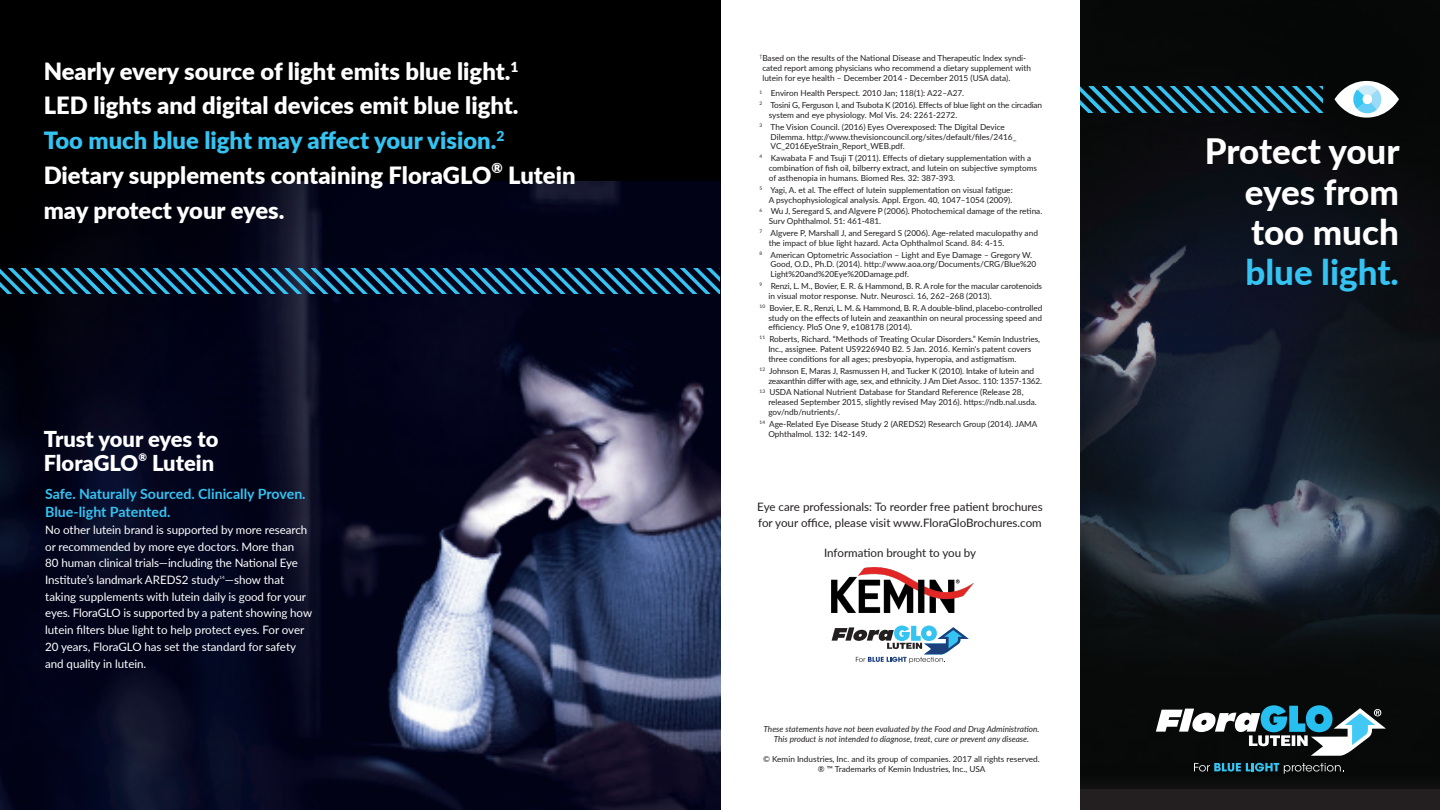
<style>
.page{position:relative;width:1440px;height:810px;background:#fff}
.page>*{position:absolute;margin:0;border:0;box-sizing:border-box;transform-origin:0 0}
.t1{font:800 35px/40.4px "Lato";color:#fff}
.t2{font:800 35px "Lato";color:#35c3f2}
.t3{font:900 23.75px/34.9px "Lato";color:#fff}
.t4{font:900 23.75px "Lato";color:#35c3f2}
.t5{font:900 21.88px/24.5px "Lato";color:#fff}
.t6{font:700 14.12px "Lato";color:#35c3f2}
.t7{font:900 13.88px "Lato";color:#fff}
.t8{font:11.62px/16.8px "Lato";letter-spacing:-.005em;color:#fff}
.t9{font:11.62px/16.8px "Lato";color:#231f20}
.t10{font:900 10.5px "Lato";color:#fff}
.t11{font:8.25px/9.9px "Lato";color:#231f20}
.t12{font:8.25px/9.9px "Lato";letter-spacing:-.02em;color:#231f20}
.t13{font:italic 8.25px "Lato";color:#231f20}
.t14{font:4.5px "Lato";color:#fff}
</style>
<div class="page">
<div style="left:1080px;top:0;width:360px;height:810px;background:#231f20"></div>
<img style="left:1080px;top:0;width:360px;height:788px">
<div style="left:0;top:0;width:720px;height:810px;background:#000"></div>
<img style="left:0;top:181px;width:720px;height:629px">
<svg style="left:1194px;top:763px;width:150px;height:11px;background:#27434c"></svg>
<svg style="left:1335px;top:81px;width:64px;height:37px"></svg>
<svg style="left:1348px;top:80px;width:39px;height:39px;background:#aacad5"></svg>
<svg style="left:832px;top:626px;width:137px;height:37px"></svg>
<svg style="left:1156px;top:705px;width:230px;height:51px;background:#4b6268"></svg>
<svg style="left:1080px;top:86px;width:243px;height:26px;background:#184d5f"></svg>
<svg style="left:0;top:268px;width:720px;height:26px;background:#164a68"></svg>
<img style="left:832px;top:568px;width:142px;height:44px">
<p class="t3" style="left:44px;top:52px;width:476px">Nearly every source of light emits blue light.<sup>1<br></sup>LED lights and digital devices emit blue light.</p>
<p class="t4" style="left:44px;top:123px;width:462px">Too much blue light may affect your vision.<sup>2</sup></p>
<p class="t3" style="left:44px;top:157px;width:449px">Dietary supplements containing FloraGLO</p>
<p class="t7" style="left:491px;top:158px;width:13px">®</p>
<p class="t3" style="left:508px;top:157px;width:69px">Lutein</p>
<p class="t3" style="left:44px;top:192px;width:242px">may protect your eyes.</p>
<p class="t5" style="left:44px;top:425px;width:176px">Trust your eyes to<br>FloraGLO</p>
<p class="t10" style="left:138px;top:449px;width:10px">®</p>
<p class="t5" style="left:152px;top:450px;width:64px">Lutein</p>
<p class="t6" style="left:45px;top:483px;width:262px">Safe. Naturally Sourced. Clinically Proven.</p>
<p class="t6" style="left:45px;top:501px;width:127px">Blue-light Patented.</p>
<p class="t8" style="left:45px;top:521px;width:264px">No other lutein brand is supported by more research or recommended by more eye doctors. More than 80 human clinical trials—including the National Eye Institute’s landmark AREDS2 study</p>
<p class="t8" style="left:45px;top:571px;width:268px;text-indent:180px">—show that taking supplements with lutein daily is good for your eyes. FloraGLO is supported by a patent showing how lutein filters blue light to help protect eyes. For over 20 years, FloraGLO has set the standard for safety and quality in lutein.</p>
<p class="t14" style="left:220px;top:574px;width:7px">14</p>
<p class="t11" style="left:762px;top:53px;width:270px;text-indent:-3px"><sup>†</sup>Based on the results of the National Disease and Therapeutic Index syndi&shy;cated report among physicians who recommend a dietary supplement with lutein for eye health – December 2014 - December 2015 (USA data).</p>
<p class="t11" style="left:760px;top:88px;width:206px"><sup>1</sup> Environ Health Perspect. 2010 Jan; 118(1): A22–A27.</p>
<p class="t12" style="left:769px;top:100px;width:275px;text-indent:-9px"><sup>2</sup> Tosini G, Ferguson I, and Tsubota K (2016). Effects of blue light on the circadian system and eye physiology. Mol Vis. 24: 2261-2272.</p>
<p class="t11" style="left:771px;top:121px;width:247px;text-indent:-11px"><sup>3</sup> The Vision Council. (2016) Eyes Overexposed: The Digital Device<br>Dilemma. http://www.thevisioncouncil.org/sites/default/files/2416_<br>VC_2016EyeStrain_Report_WEB.pdf.</p>
<p class="t11" style="left:769px;top:153px;width:270px;text-indent:-9px"><sup>4</sup> Kawabata F and Tsuji T (2011). Effects of dietary supplementation with a combination of fish oil, bilberry extract, and lutein on subjective symptoms of asthenopia in humans. Biomed Res. 32: 387-393.</p>
<p class="t11" style="left:760px;top:184px;width:255px;text-align:right"><sup>5</sup> Yagi, A. et al. The effect of lutein supplementation on visual fatigue:<br>A psychophysiological analysis. Appl. Ergon. 40, 1047–1054 (2009).</p>
<p class="t11" style="left:769px;top:206px;width:275px;text-indent:-9px"><sup>6</sup> Wu J, Seregard S, and Algvere P (2006). Photochemical damage of the retina.<br>Surv Ophthalmol. 51: 461-481.</p>
<p class="t11" style="left:769px;top:228px;width:271px;text-indent:-9px"><sup>7</sup> Algvere P, Marshall J, and Seregard S (2006). Age-related maculopathy and the impact of blue light hazard. Acta Ophthalmol Scand. 84: 4-15.</p>
<p class="t11" style="left:771px;top:249px;width:267px;text-indent:-11px"><sup>8</sup> American Optometric Association – Light and Eye Damage – Gregory W.<br>Good, O.D., Ph.D. (2014). http://www.aoa.org/Documents/CRG/Blue%20<br>Light%20and%20Eye%20Damage.pdf.</p>
<p class="t11" style="left:769px;top:281px;width:275px;text-indent:-9px"><sup>9</sup> Renzi, L. M., Bovier, E. R. &amp; Hammond, B. R. A role for the macular carotenoids in visual motor response. Nutr. Neurosci. 16, 262–268 (2013).</p>
<p class="t11" style="left:768px;top:302px;width:275px;text-align:justify;text-indent:-9px"><sup>10</sup> Bovier, E. R., Renzi, L. M. &amp; Hammond, B. R. A double-blind, placebo-controlled study on the effects of lutein and zeaxanthin on neural processing speed and efficiency. PloS One 9, e108178 (2014).</p>
<p class="t11" style="left:768px;top:334px;width:273px;text-indent:-9px"><sup>11</sup> Roberts, Richard. “Methods of Treating Ocular Disorders.” Kemin Industries,<br>Inc., assignee. Patent US9226940 B2. 5 Jan. 2016. Kemin's patent covers three conditions for all ages; presbyopia, hyperopia, and astigmatism.</p>
<p class="t12" style="left:768px;top:365px;width:275px;text-indent:-9px"><sup>12</sup> Johnson E, Maras J, Rasmussen H, and Tucker K (2010). Intake of lutein and zeaxanthin differ with age, sex, and ethnicity. J Am Diet Assoc. 110: 1357-1362.</p>
<p class="t11" style="left:768px;top:387px;width:270px;text-indent:-9px"><sup>13</sup> USDA National Nutrient Database for Standard Reference (Release 28, released September 2015, slightly revised May 2016). https://ndb.nal.usda. gov/ndb/nutrients/.</p>
<p class="t11" style="left:768px;top:419px;width:271px;text-indent:-9px"><sup>14</sup> Age-Related Eye Disease Study 2 (AREDS2) Research Group (2014). JAMA<br>Ophthalmol. 132: 142-149.</p>
<p class="t9" style="left:757px;top:498px;width:287px">Eye care professionals: To reorder free patient brochures for your office, please visit www.FloraGloBrochures.com</p>
<p class="t9" style="left:824px;top:544px;width:154px">Information brought to you by</p>
<p class="t13" style="left:764px;top:723px;width:277px">These statements have not been evaluated by the Food and Drug Administration.</p>
<p class="t13" style="left:774px;top:733px;width:257px">This product is not intended to diagnose, treat, cure or prevent any disease.</p>
<p class="t11" style="left:763px;top:754px;width:278px">© Kemin Industries, Inc. and its group of companies. 2017 all rights reserved.</p>
<p class="t11" style="left:818px;top:763px;width:169px">® ™ Trademarks of Kemin Industries, Inc., USA</p>
<p class="t1" style="left:1205px;top:130px;width:196px">Protect your</p>
<p class="t1" style="left:1245px;top:170px;width:155px">eyes from too much</p>
<p class="t2" style="left:1245px;top:247px;width:155px">blue light.</p>
</div>
